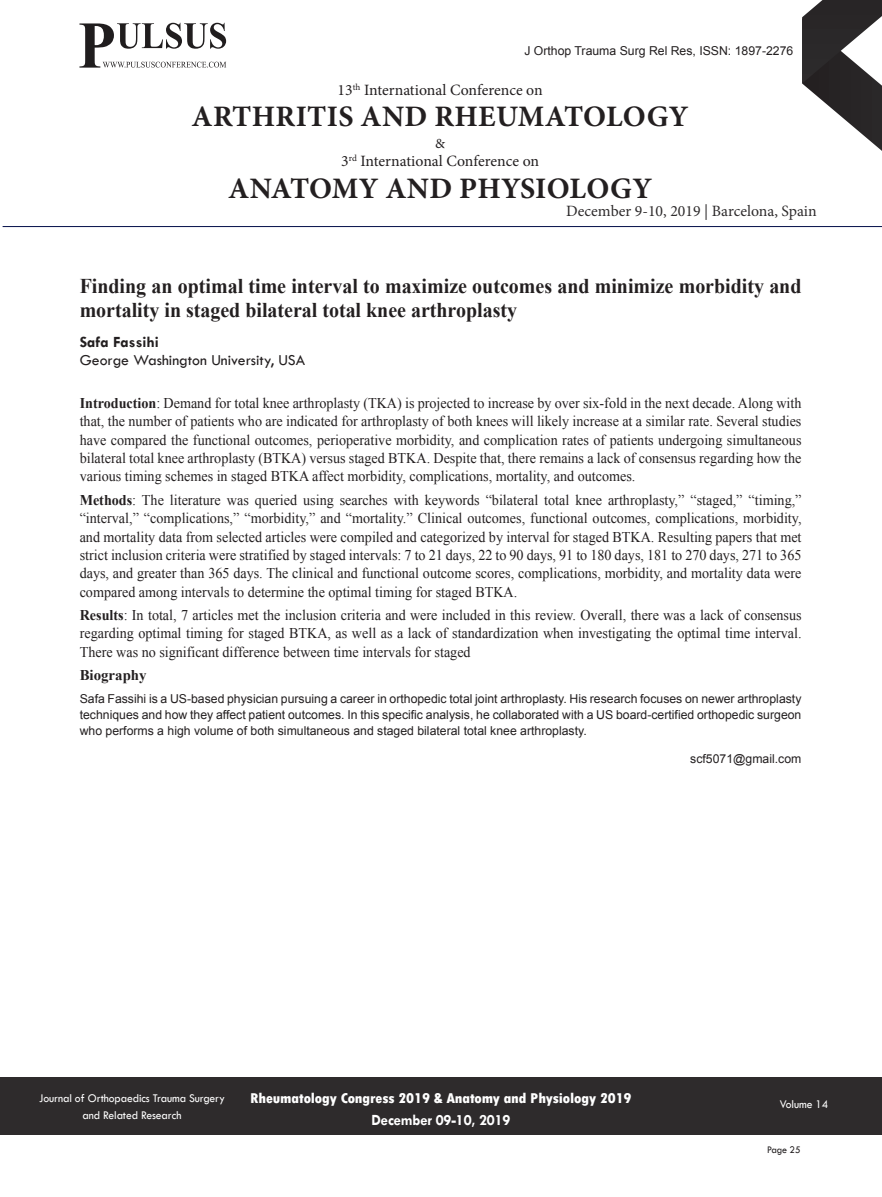
<style>
.page{position:relative;width:882px;height:1197px;background:#fff}
.page>*{position:absolute;margin:0;border:0;box-sizing:border-box;transform-origin:0 0}
.t1{font:700 29.75px "Minion Pro";letter-spacing:.01em;color:#231f20}
.t2{font:700 21px/24.5px "Times New Roman";color:#231f20;scale:.95 1}
.t3{font:15.75px "Minion Pro";color:#231f20}
.t4{font:15.75px "Minion Pro";color:#2e2b2c}
.t5{font:15.75px "Tw Cen";color:#231f20}
.t6{font:700 15.75px "Tw Cen";letter-spacing:-.01em;color:#fff;scale:.95 1}
.t7{font:700 15.75px "Tw Cen";color:#231f20}
.t8{font:14.88px/18.4px "Times New Roman";color:#231f20;text-align:justify;scale:.95 1}
.t9{font:800 condensed 14.88px "Tw Cen";letter-spacing:-.01em;color:#fff;scale:1.1 1}
.t10{font:700 14.88px "Times New Roman";color:#231f20}
.t11{font:14px "Minion Pro";color:#231f20}
.t12{font:12.25px/15.8px "Arial";color:#231f20;text-align:justify}
.t13{font:12.25px/16.8px "Tw Cen";letter-spacing:-.01em;color:#fff;text-align:center;scale:.95 1}
.t14{font:10.5px "Tw Cen";letter-spacing:-.02em;color:#231f20;scale:.95 1}
.s1{font-weight:700}
</style>
<div class="page">
<svg style="left:802px;top:0;width:80px;height:151px"></svg>
<div style="left:0;top:1077px;width:882px;height:58px;background:#2e2b2c"></div>
<hr style="left:3px;top:226px;width:879px;height:1px;background:#030e49">
<svg style="left:79px;top:23px;width:147px;height:45px"></svg>
<p class="t12" style="left:524px;top:43px;width:270px">J Orthop Trauma Surg Rel Res, ISSN: 1897-2276</p>
<p class="t3" style="left:338px;top:84px;width:207px">13<sup>th</sup> International Conference on</p>
<h1 class="t1" style="left:192px;top:105px;width:498px">ARTHRITIS AND RHEUMATOLOGY</h1>
<p class="t11" style="left:435px;top:138px;width:11px">&amp;</p>
<p class="t3" style="left:341px;top:155px;width:199px">3<sup>rd</sup> International Conference on</p>
<h1 class="t1" style="left:228px;top:177px;width:425px">ANATOMY AND PHYSIOLOGY</h1>
<p class="t4" style="left:566px;top:205px;width:252px">December 9-10, 2019 | Barcelona, Spain</p>
<h2 class="t2" style="left:80px;top:274px;width:761px">Finding an optimal time interval to maximize outcomes and minimize morbidity and mortality in staged bilateral total knee arthroplasty</h2>
<p class="t7" style="left:80px;top:334px;width:81px">Safa Fassihi</p>
<p class="t5" style="left:80px;top:351px;width:227px">George Washington University, USA</p>
<p class="t8" style="left:80px;top:394px;width:761px"><span class="s1">Introduction</span>: Demand for total knee arthroplasty (TKA) is projected to increase by over six-fold in the next decade. Along with that, the number of patients who are indicated for arthroplasty of both knees will likely increase at a similar rate. Several studies have compared the functional outcomes, perioperative morbidity, and complication rates of patients undergoing simultaneous bilateral total knee arthroplasty (BTKA) versus staged BTKA. Despite that, there remains a lack of consensus regarding how the various timing schemes in staged BTKA affect morbidity, complications, mortality, and outcomes.</p>
<p class="t8" style="left:80px;top:491px;width:761px"><span class="s1">Methods</span>: The literature was queried using searches with keywords “bilateral total knee arthroplasty,” “staged,” “timing,” “interval,” “complications,” “morbidity,” and “mortality.” Clinical outcomes, functional outcomes, complications, morbidity, and mortality data from selected articles were compiled and categorized by interval for staged BTKA. Resulting papers that met strict inclusion criteria were stratified by staged intervals: 7 to 21 days, 22 to 90 days, 91 to 180 days, 181 to 270 days, 271 to 365 days, and greater than 365 days. The clinical and functional outcome scores, complications, morbidity, and mortality data were compared among intervals to determine the optimal timing for staged BTKA.</p>
<p class="t8" style="left:80px;top:606px;width:761px"><span class="s1">Results</span>: In total, 7 articles met the inclusion criteria and were included in this review. Overall, there was a lack of consensus regarding optimal timing for staged BTKA, as well as a lack of standardization when investigating the optimal time interval.<br>There was no significant difference between time intervals for staged</p>
<p class="t10" style="left:80px;top:667px;width:68px">Biography</p>
<p class="t12" style="left:80px;top:691px;width:723px">Safa Fassihi is a US-based physician pursuing a career in orthopedic total joint arthroplasty. His research focuses on newer arthroplasty techniques and how they affect patient outcomes. In this specific analysis, he collaborated with a US board-certified orthopedic surgeon who performs a high volume of both simultaneous and staged bilateral total knee arthroplasty.</p>
<p class="t12" style="left:690px;top:751px;width:113px">scf5071@gmail.com</p>
<p class="t13" style="left:39px;top:1090px;width:197px">Journal of Orthopaedics Trauma Surgery and Related Research</p>
<p class="t9" style="left:250px;top:1090px;width:348px">Rheumatology Congress 2019 &amp; Anatomy and Physiology 2019</p>
<p class="t6" style="left:372px;top:1112px;width:148px">December 09-10, 2019</p>
<p class="t13" style="left:780px;top:1096px;width:53px">Volume 14</p>
<p class="t14" style="left:767px;top:1144px;width:37px">Page 25</p>
</div>
